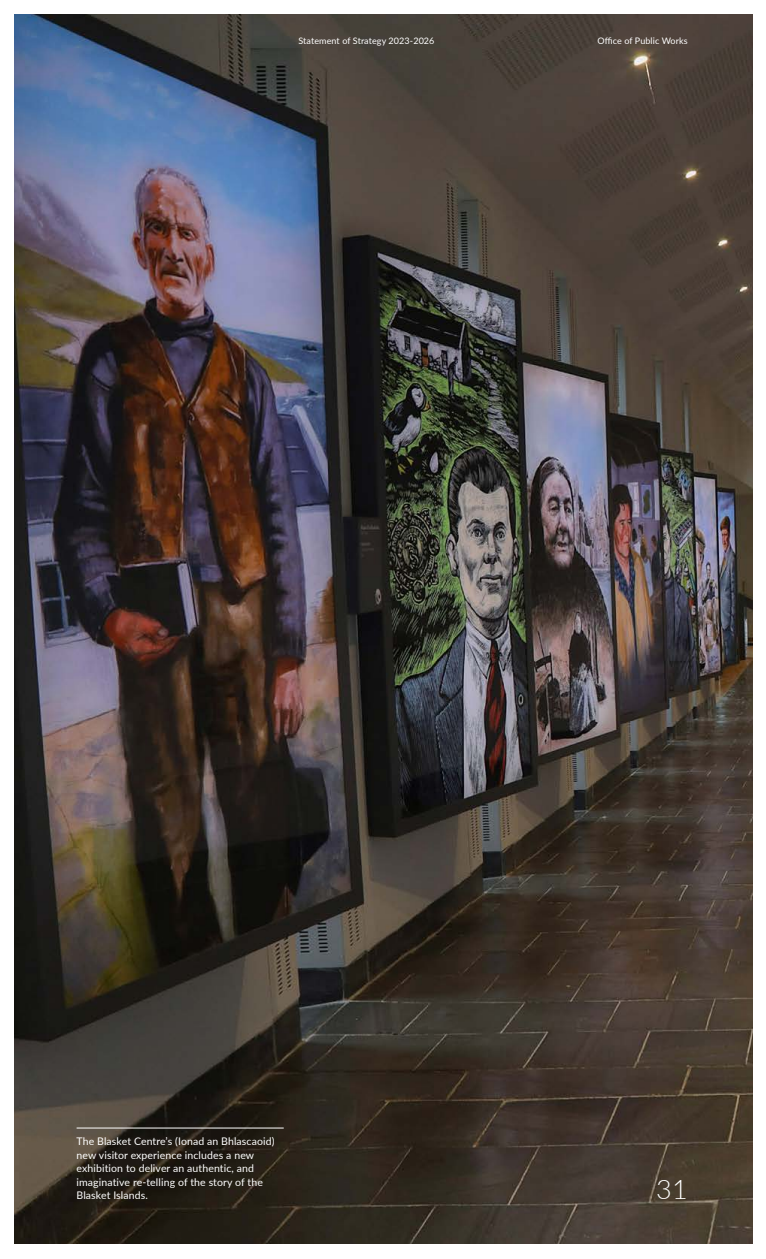
<style>
.page{position:relative;width:766px;height:1259px;background:#fff}
.page>*{position:absolute;margin:0;border:0;box-sizing:border-box;transform-origin:0 0}
.t1{font:300 27px "Lato";color:#fff}
.t2{font:10.5px/13.5px "Lato";letter-spacing:.01em;color:#fff}
.t3{font:9px "Lato";letter-spacing:.01em;color:#fff}
</style>
<div class="page">
<img style="left:15px;top:14px;width:737px;height:1229px">
<hr style="left:77px;top:1127px;width:206px;height:1px;background:#fff">
<p class="t3" style="left:298px;top:34px;width:137px">Statement of Strategy 2023-2026</p>
<p class="t3" style="left:597px;top:34px;width:92px">Office of Public Works</p>
<p class="t2" style="left:77px;top:1134px;width:199px">The Blasket Centre’s (Ionad an Bhlascaoid) new visitor experience includes a new exhibition to deliver an authentic, and imaginative re-telling of the story of the Blasket Islands.</p>
<h1 class="t1" style="left:656px;top:1171px;width:33px">31</h1>
</div>
